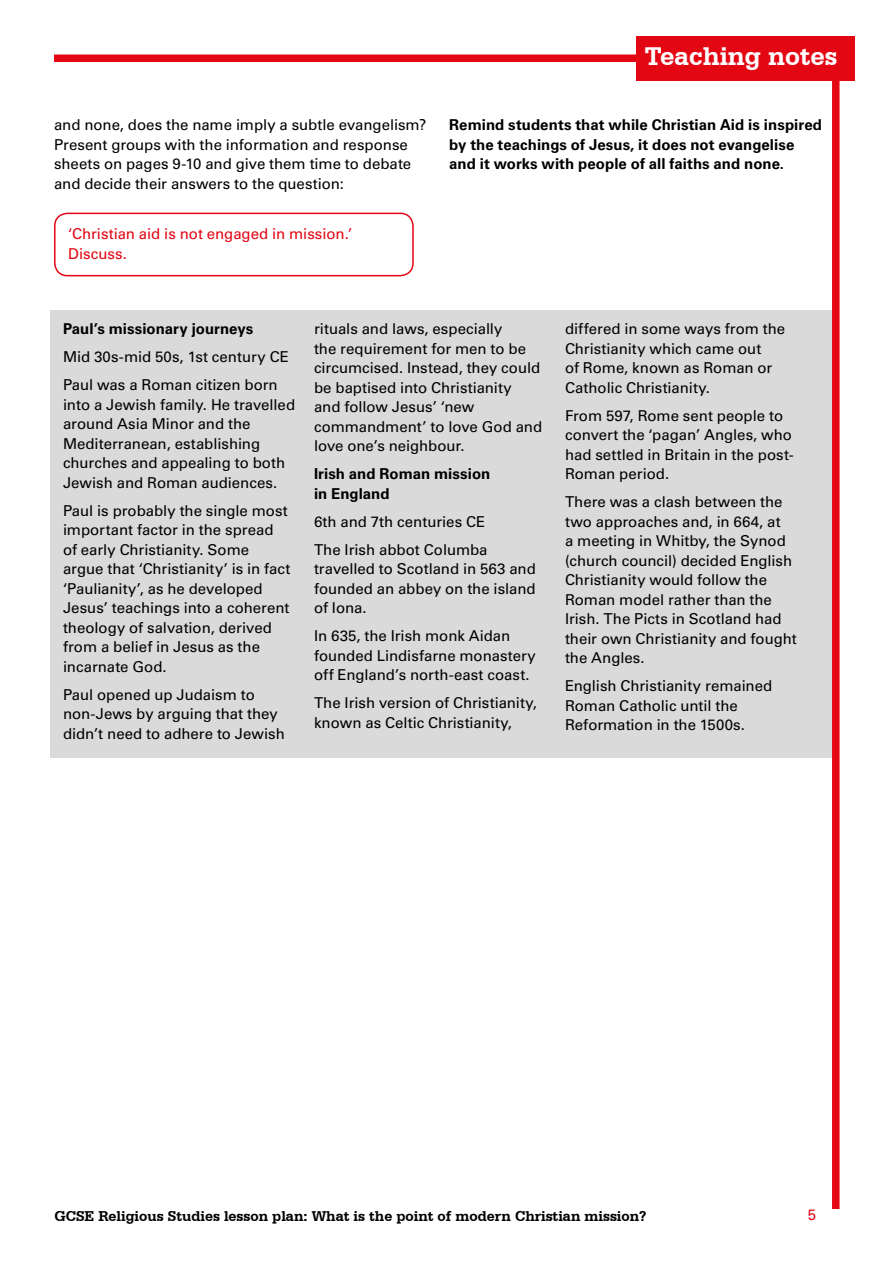
<style>
.page{position:relative;width:893px;height:1263px;background:#fff}
.page>*{position:absolute;margin:0;border:0;box-sizing:border-box;transform-origin:0 0}
.t1{font:700 27px "Serifa BT";color:#fff}
.t2{font:15px/19.5px "Univers CA";letter-spacing:-.005em;color:#000}
.t3{font:700 15px/19.5px "Univers CA";color:#000}
.t4{font:700 15px "Serifa BT";color:#000}
.t5{font:15px/19.5px "Univers CA";letter-spacing:-.005em;color:#e30613}
</style>
<div class="page">
<div style="left:54px;top:55px;width:730px;height:7px;background:#e30613"></div>
<div style="left:832px;top:77px;width:7px;height:1132px;background:#e30613"></div>
<div style="left:636px;top:36px;width:219px;height:45px;background:#e30613"></div>
<div style="left:50px;top:310px;width:782px;height:448px;background:#dadada"></div>
<div style="left:54px;top:213px;width:360px;height:63px;border:2px solid #e30613;border-radius:13px"></div>
<h1 class="t1" style="left:645px;top:39px;width:194px">Teaching notes</h1>
<p class="t2" style="left:54px;top:115px;width:374px">and none, does the name imply a subtle evangelism?<br>Present groups with the information and response sheets on pages 9-10 and give them time to debate and decide their answers to the question:</p>
<p class="t3" style="left:449px;top:115px;width:374px">Remind students that while Christian Aid is inspired by the teachings of Jesus, it does not evangelise and it works with people of all faiths and none.</p>
<p class="t5" style="left:68px;top:224px;width:286px">‘Christian aid is not engaged in mission.’<br>Discuss.</p>
<p class="t3" style="left:63px;top:319px;width:192px">Paul’s missionary journeys</p>
<p class="t2" style="left:63px;top:343px;width:227px;line-height:28px">Mid 30s-mid 50s, 1st century CE<br>Paul was a Roman citizen born</p>
<p class="t2" style="left:63px;top:395px;width:234px">into a Jewish family. He travelled around Asia Minor and the<br>Mediterranean, establishing churches and appealing to both<br>Jewish and Roman audiences.</p>
<p class="t2" style="left:63px;top:501px;width:229px">Paul is probably the single most important factor in the spread of early Christianity. Some argue that ‘Christianity’ is in fact ‘Paulianity’, as he developed<br>Jesus’ teachings into a coherent theology of salvation, derived from a belief in Jesus as the incarnate God.</p>
<p class="t2" style="left:63px;top:685px;width:223px">Paul opened up Judaism to non-Jews by arguing that they didn’t need to adhere to Jewish</p>
<p class="t2" style="left:314px;top:319px;width:230px">rituals and laws, especially<br>the requirement for men to be circumcised. Instead, they could be baptised into Christianity and follow Jesus’ ‘new commandment’ to love God and love one’s neighbour.</p>
<p class="t3" style="left:314px;top:464px;width:178px">Irish and Roman mission in England</p>
<p class="t2" style="left:314px;top:507px;width:175px;line-height:28px">6th and 7th centuries CE<br>The Irish abbot Columba</p>
<p class="t2" style="left:314px;top:559px;width:223px;text-align:justify">travelled to Scotland in 563 and founded an abbey on the island of Iona.</p>
<p class="t2" style="left:314px;top:626px;width:223px">In 635, the Irish monk Aidan founded Lindisfarne monastery off England’s north-east coast.</p>
<p class="t2" style="left:314px;top:693px;width:224px">The Irish version of Christianity, known as Celtic Christianity,</p>
<p class="t2" style="left:565px;top:319px;width:222px">differed in some ways from the<br>Christianity which came out<br>of Rome, known as Roman or<br>Catholic Christianity.</p>
<p class="t2" style="left:565px;top:406px;width:230px">From 597, Rome sent people to convert the ‘pagan’ Angles, who had settled in Britain in the post-<br>Roman period.</p>
<p class="t2" style="left:565px;top:492px;width:233px">There was a clash between the two approaches and, in 664, at<br>a meeting in Whitby, the Synod (church council) decided English<br>Christianity would follow the<br>Roman model rather than the<br>Irish. The Picts in Scotland had their own Christianity and fought the Angles.</p>
<p class="t2" style="left:565px;top:676px;width:209px">English Christianity remained<br>Roman Catholic until the<br>Reformation in the 1500s.</p>
<p class="t4" style="left:54px;top:1207px;width:594px">GCSE Religious Studies lesson plan: What is the point of modern Christian mission?</p>
<p class="t5" style="left:808px;top:1205px;width:10px">5</p>
</div>
